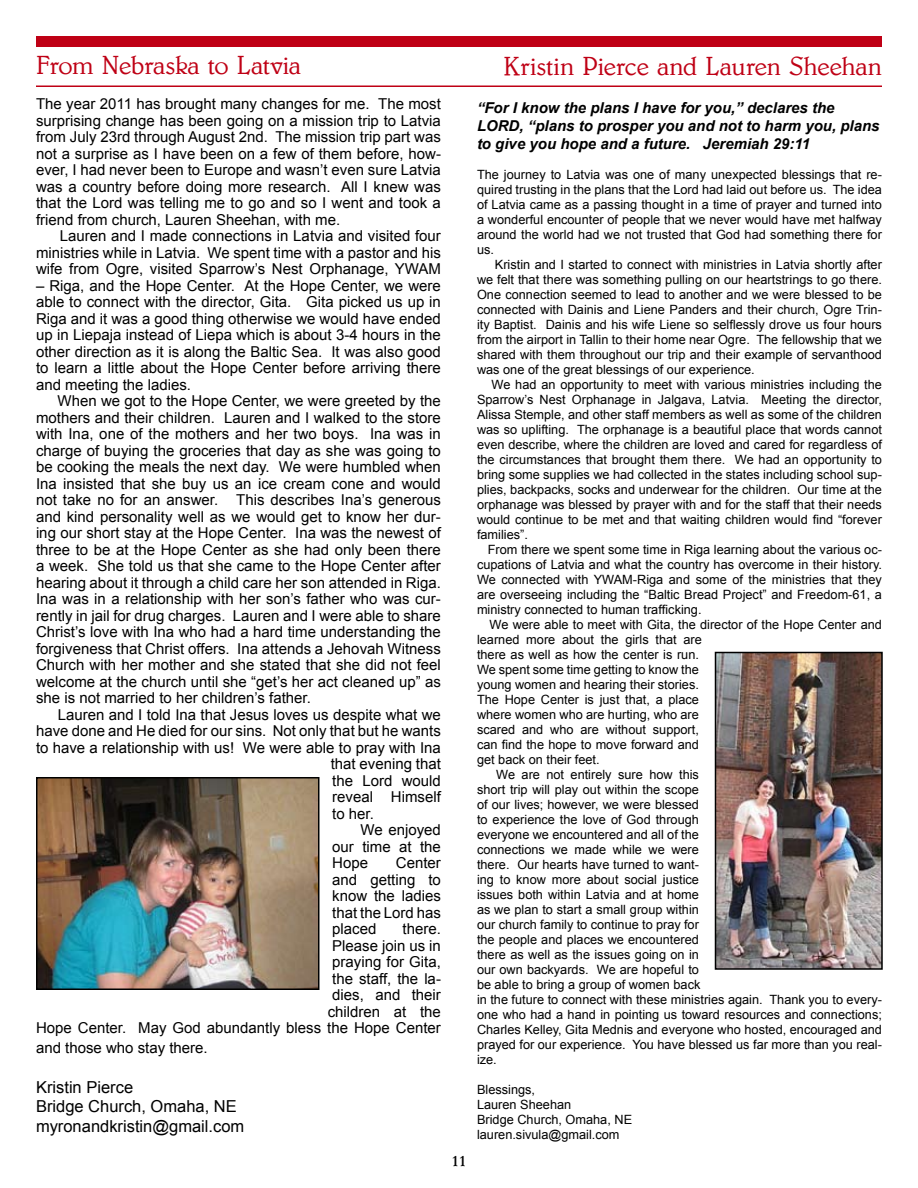
<style>
.page{position:relative;width:918px;height:1188px;background:#fff}
.page>*{position:absolute;margin:0;border:0;box-sizing:border-box;transform-origin:0 0}
.t1{font:300 27px "Benson";letter-spacing:-.01em;color:#bf0015}
.t2{font:16.5px/19.8px "Arial";color:#000}
.t3{font:15px/16.5px "Arial";color:#000;text-align:justify}
.t4{font:italic 700 15px/18px "Arial";color:#000}
.t5{font:700 15px "Garamond";color:#000}
.t6{font:12.75px/15px "Arial";color:#000;text-align:justify}
</style>
<div class="page">
<div style="left:36px;top:36px;width:846px;height:10px;background:#bf0015"></div>
<img style="left:39px;top:780px;width:277px;height:207px">
<div style="left:36px;top:777px;width:283px;height:213px;border:2px solid #000"></div>
<img style="left:718px;top:655px;width:162px;height:312px">
<div style="left:715px;top:652px;width:168px;height:318px;border:2px solid #000"></div>
<hr style="left:36px;top:86px;width:846px;height:1px;background:#bf0015">
<h1 class="t1" style="left:36px;top:51px;width:267px">From Nebraska to Latvia</h1>
<h1 class="t1" style="left:504px;top:51px;width:380px">Kristin Pierce and Lauren Sheehan</h1>
<p class="t4" style="left:477px;top:99px;width:404px">“For I know the plans I have for you,” declares the<br>LORD, “plans to prosper you and not to harm you, plans to give you hope and a future. Jeremiah 29:11</p>
<p class="t6" style="left:477px;top:167px;width:406px">The journey to Latvia was one of many unexpected blessings that re&shy;quired trusting in the plans that the Lord had laid out before us. The idea of Latvia came as a passing thought in a time of prayer and turned into a wonderful encounter of people that we never would have met halfway around the world had we not trusted that God had something there for us.</p>
<p class="t6" style="left:477px;top:257px;width:407px;text-indent:18px">Kristin and I started to connect with ministries in Latvia shortly after we felt that there was something pulling on our heartstrings to go there.<br>One connection seemed to lead to another and we were blessed to be connected with Dainis and Liene Panders and their church, Ogre Trin&shy;ity Baptist. Dainis and his wife Liene so selflessly drove us four hours from the airport in Tallin to their home near Ogre. The fellowship that we shared with them throughout our trip and their example of servanthood was one of the great blessings of our experience.</p>
<p class="t6" style="left:477px;top:377px;width:407px;text-indent:15px">We had an opportunity to meet with various ministries including the Sparrow’s Nest Orphanage in Jalgava, Latvia. Meeting the director, Alissa Stemple, and other staff members as well as some of the children was so uplifting. The orphanage is a beautiful place that words cannot even describe, where the children are loved and cared for regardless of the circumstances that brought them there. We had an opportunity to bring some supplies we had collected in the states including school sup&shy;plies, backpacks, socks and underwear for the children. Our time at the orphanage was blessed by prayer with and for the staff that their needs would continue to be met and that waiting children would find “forever families”.</p>
<p class="t6" style="left:477px;top:542px;width:407px;text-indent:11px">From there we spent some time in Riga learning about the various oc&shy;cupations of Latvia and what the country has overcome in their history.<br>We connected with YWAM-Riga and some of the ministries that they are overseeing including the “Baltic Bread Project” and Freedom-61, a ministry connected to human trafficking.</p>
<p class="t6" style="left:490px;top:617px;width:394px">We were able to meet with Gita, the director of the Hope Center and</p>
<p class="t6" style="left:477px;top:632px;width:226px">learned more about the girls that are</p>
<p class="t6" style="left:477px;top:647px;width:223px">there as well as how the center is run.</p>
<p class="t6" style="left:477px;top:662px;width:223px">We spent some time getting to know the</p>
<p class="t6" style="left:477px;top:677px;width:224px">young women and hearing their stories.</p>
<p class="t6" style="left:477px;top:692px;width:224px">The Hope Center is just that, a place</p>
<p class="t6" style="left:477px;top:707px;width:223px">where women who are hurting, who are</p>
<p class="t6" style="left:477px;top:722px;width:223px">scared and who are without support,</p>
<p class="t6" style="left:477px;top:737px;width:223px">can find the hope to move forward and</p>
<p class="t6" style="left:477px;top:752px;width:124px">get back on their feet.</p>
<p class="t6" style="left:496px;top:767px;width:204px">We are not entirely sure how this</p>
<p class="t6" style="left:477px;top:782px;width:223px">short trip will play out within the scope</p>
<p class="t6" style="left:477px;top:797px;width:223px">of our lives; however, we were blessed</p>
<p class="t6" style="left:477px;top:812px;width:223px">to experience the love of God through</p>
<p class="t6" style="left:477px;top:827px;width:224px">everyone we encountered and all of the</p>
<p class="t6" style="left:477px;top:842px;width:223px">connections we made while we were</p>
<p class="t6" style="left:477px;top:857px;width:224px">there. Our hearts have turned to want-</p>
<p class="t6" style="left:477px;top:872px;width:223px">ing to know more about social justice</p>
<p class="t6" style="left:477px;top:887px;width:224px">issues both within Latvia and at home</p>
<p class="t6" style="left:477px;top:902px;width:223px">as we plan to start a small group within</p>
<p class="t6" style="left:477px;top:917px;width:223px">our church family to continue to pray for</p>
<p class="t6" style="left:477px;top:932px;width:223px">the people and places we encountered</p>
<p class="t6" style="left:477px;top:947px;width:223px">there as well as the issues going on in</p>
<p class="t6" style="left:477px;top:962px;width:223px">our own backyards. We are hopeful to</p>
<p class="t6" style="left:477px;top:977px;width:225px">be able to bring a group of women back</p>
<p class="t6" style="left:477px;top:992px;width:407px">in the future to connect with these ministries again. Thank you to every-</p>
<p class="t6" style="left:477px;top:1007px;width:407px">one who had a hand in pointing us toward resources and connections;</p>
<p class="t6" style="left:477px;top:1022px;width:406px">Charles Kelley, Gita Mednis and everyone who hosted, encouraged and</p>
<p class="t6" style="left:477px;top:1037px;width:406px">prayed for our experience. You have blessed us far more than you real-</p>
<p class="t6" style="left:477px;top:1052px;width:21px">ize.</p>
<p class="t6" style="left:477px;top:1082px;width:157px;text-align:left">Blessings,<br>Lauren Sheehan<br>Bridge Church, Omaha, NE lauren.sivula@gmail.com</p>
<p class="t5" style="left:452px;top:1151px;width:16px">11</p>
<p class="t3" style="left:36px;top:96px;width:407px">The year 2011 has brought many changes for me. The most surprising change has been going on a mission trip to Latvia from July 23rd through August 2nd. The mission trip part was not a surprise as I have been on a few of them before, how&shy;ever, I had never been to Europe and wasn’t even sure Latvia was a country before doing more research. All I knew was that the Lord was telling me to go and so I went and took a friend from church, Lauren Sheehan, with me.</p>
<p class="t3" style="left:36px;top:228px;width:406px;text-indent:24px">Lauren and I made connections in Latvia and visited four ministries while in Latvia. We spent time with a pastor and his wife from Ogre, visited Sparrow’s Nest Orphanage, YWAM</p>
<p class="t3" style="left:36px;top:277px;width:406px">– Riga, and the Hope Center. At the Hope Center, we were able to connect with the director, Gita. Gita picked us up in Riga and it was a good thing otherwise we would have ended up in Liepaja instead of Liepa which is about 3-4 hours in the other direction as it is along the Baltic Sea. It was also good to learn a little about the Hope Center before arriving there and meeting the ladies.</p>
<p class="t3" style="left:36px;top:393px;width:406px;text-indent:22px">When we got to the Hope Center, we were greeted by the mothers and their children. Lauren and I walked to the store with Ina, one of the mothers and her two boys. Ina was in charge of buying the groceries that day as she was going to be cooking the meals the next day. We were humbled when Ina insisted that she buy us an ice cream cone and would not take no for an answer. This describes Ina’s generous and kind personality well as we would get to know her dur&shy;ing our short stay at the Hope Center. Ina was the newest of three to be at the Hope Center as she had only been there a week. She told us that she came to the Hope Center after hearing about it through a child care her son attended in Riga.<br>Ina was in a relationship with her son’s father who was cur&shy;rently in jail for drug charges. Lauren and I were able to share Christ’s love with Ina who had a hard time understanding the forgiveness that Christ offers. Ina attends a Jehovah Witness Church with her mother and she stated that she did not feel welcome at the church until she “get’s her act cleaned up” as she is not married to her children’s father.</p>
<p class="t3" style="left:58px;top:706px;width:385px">Lauren and I told Ina that Jesus loves us despite what we</p>
<p class="t3" style="left:36px;top:723px;width:406px">have done and He died for our sins. Not only that but he wants</p>
<p class="t3" style="left:36px;top:739px;width:406px">to have a relationship with us! We were able to pray with Ina</p>
<p class="t3" style="left:331px;top:756px;width:112px">that evening that</p>
<p class="t3" style="left:332px;top:772px;width:110px">the Lord would</p>
<p class="t3" style="left:332px;top:789px;width:110px">reveal Himself</p>
<p class="t3" style="left:332px;top:805px;width:43px">to her.</p>
<p class="t3" style="left:361px;top:822px;width:82px">We enjoyed</p>
<p class="t3" style="left:332px;top:838px;width:110px">our time at the</p>
<p class="t3" style="left:332px;top:855px;width:37px">Hope</p>
<p class="t3" style="left:332px;top:855px;width:110px;text-indent:64px">Center and getting to know the ladies that the Lord has placed</p>
<p class="t3" style="left:36px;top:921px;width:406px;text-align:right">there.<br>Please join us in<br>praying for Gita,<br>the staff, the la-<br>dies, and their<br>children at the<br>Hope Center. May God abundantly bless the Hope Center</p>
<p class="t3" style="left:36px;top:1040px;width:173px">and those who stay there.</p>
<p class="t2" style="left:36px;top:1077px;width:210px">Kristin Pierce<br>Bridge Church, Omaha, NE myronandkristin@gmail.com</p>
</div>
